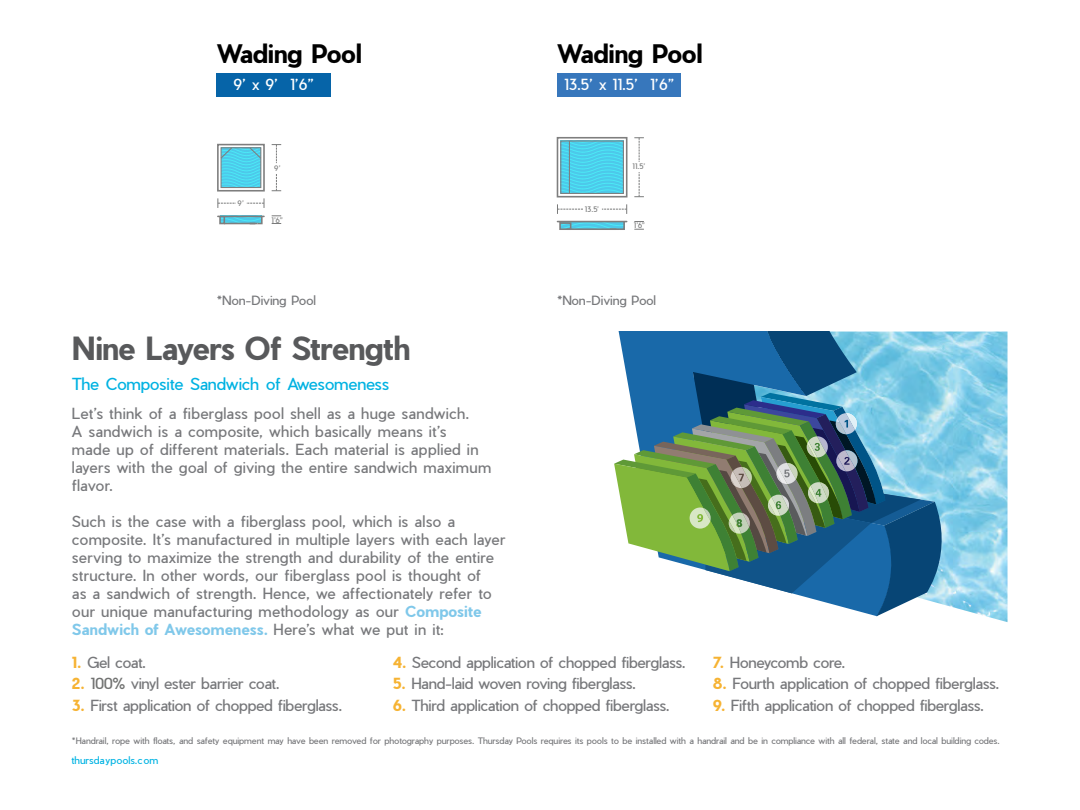
<style>
.page{position:relative;width:1080px;height:810px;background:#fff}
.page>*{position:absolute;margin:0;border:0;box-sizing:border-box;transform-origin:0 0}
.t1{font:700 31.25px "Pier Sans";letter-spacing:-.02em;color:#58595b}
.t2{font:700 25px "Pier Sans";letter-spacing:-.01em;color:#000}
.t3{font:16.25px "Pier Sans";letter-spacing:-.01em;color:#00b2e2}
.t4{font:15px/18px "Pier Sans";letter-spacing:.01em;color:#77787b}
.t5{font:15px "Pier Sans";letter-spacing:-.02em;color:#77787b}
.t6{font:15px "Pier Sans";letter-spacing:-.015em;color:#77787b}
.t7{font:15px "Pier Sans";color:#fff}
.t8{font:12.5px "Pier Sans";letter-spacing:-.01em;color:#77787b}
.t9{font:10px "Pier Sans";color:#00b3e3}
.t10{font:8.75px "Pier Sans";letter-spacing:-.01em;color:#77787b}
.t11{font:7.38px "Pier Sans";color:#7a7b7b}
.s1{font-weight:700;color:#80c8ea}
.s2{font-weight:700;color:#f6b333}
.s3{color:#717271}
</style>
<div class="page">
<img style="left:876px;top:332px;width:132px;height:290px">
<svg style="left:614px;top:332px;width:340px;height:284px"></svg>
<hr style="left:218px;top:216px;width:46px;height:1px;background:#7e7e7e">
<div style="left:219px;top:216px;width:6px;height:8px;border:2px solid #7e7e7e"></div>
<svg style="left:220px;top:215px;width:43px;height:10px"></svg>
<svg style="left:220px;top:147px;width:42px;height:41px"></svg>
<div style="left:217px;top:144px;width:48px;height:48px;border:2px solid #7e7e7e"></div>
<div style="left:221px;top:147px;width:40px;height:41px;border:1px solid #7e7e7e"></div>
<svg style="left:272px;top:144px;width:9px;height:19px"></svg>
<svg style="left:272px;top:174px;width:9px;height:17px"></svg>
<svg style="left:218px;top:198px;width:18px;height:10px"></svg>
<svg style="left:246px;top:198px;width:19px;height:10px"></svg>
<svg style="left:562px;top:142px;width:60px;height:50px"></svg>
<hr style="left:569px;top:141px;width:1px;height:52px;background:#7e7e7e">
<div style="left:557px;top:137px;width:71px;height:61px;border:2px solid #7e7e7e"></div>
<div style="left:560px;top:140px;width:64px;height:54px;border:1px solid #7e7e7e"></div>
<hr style="left:557px;top:221px;width:70px;height:1px;background:#7e7e7e">
<svg style="left:558px;top:220px;width:68px;height:10px"></svg>
<svg style="left:634px;top:137px;width:10px;height:25px"></svg>
<svg style="left:634px;top:172px;width:10px;height:25px"></svg>
<svg style="left:602px;top:204px;width:25px;height:10px"></svg>
<svg style="left:557px;top:204px;width:26px;height:10px"></svg>
<div style="left:217px;top:73px;width:114px;height:23px;background:#0664a8"></div>
<div style="left:557px;top:73px;width:124px;height:23px;background:#3777bc"></div>
<p class="t2" style="left:217px;top:36px;width:147px">Wading Pool</p>
<p class="t2" style="left:557px;top:36px;width:147px">Wading Pool</p>
<p class="t7" style="left:234px;top:75px;width:82px">9’ x 9’ 1’6”</p>
<p class="t7" style="left:564px;top:75px;width:112px">13.5’ x 11.5’ 1’6”</p>
<p class="t11" style="left:238px;top:199px;width:8px">9’</p>
<p class="t11" style="left:274px;top:163px;width:8px">9’</p>
<p class="t11" style="left:272px;top:215px;width:13px">1’6”</p>
<p class="t11" style="left:585px;top:204px;width:16px">13.5’</p>
<p class="t11" style="left:633px;top:162px;width:14px">11.5’</p>
<p class="t11" style="left:634px;top:221px;width:13px">1’6”</p>
<p class="t8" style="left:217px;top:292px;width:100px">*Non-Diving Pool</p>
<p class="t8" style="left:557px;top:292px;width:100px">*Non-Diving Pool</p>
<h1 class="t1" style="left:72px;top:327px;width:340px">Nine Layers Of Strength</h1>
<p class="t3" style="left:72px;top:374px;width:319px">The Composite Sandwich of Awesomeness</p>
<p class="t4" style="left:72px;top:404px;width:421px">Let’s think of a fiberglass pool shell as a huge sandwich.<br>A sandwich is a composite, which basically means it’s<br>made up of different materials. Each material is applied in layers with the goal of giving the entire sandwich maximum flavor.</p>
<p class="t4" style="left:72px;top:512px;width:435px">Such is the case with a fiberglass pool, which is also a composite. It’s manufactured in multiple layers with each layer serving to maximize the strength and durability of the entire structure. In other words, our fiberglass pool is thought of<br>as a sandwich of strength. Hence, we affectionately refer to our unique manufacturing methodology as our <span class="s1">Composite Sandwich of Awesomeness.</span> Here’s what we put in it:</p>
<p class="t4" style="left:72px;top:654px;width:76px"><span class="s2">1.</span> Gel coat.</p>
<p class="t5" style="left:72px;top:674px;width:209px"><span class="s2">2.</span> <span class="s3">100%</span> vinyl ester barrier coat.</p>
<p class="t5" style="left:72px;top:695px;width:272px"><span class="s2">3.</span> First application of chopped fiberglass.</p>
<p class="t5" style="left:393px;top:653px;width:294px"><span class="s2">4.</span> Second application of chopped fiberglass.</p>
<p class="t5" style="left:393px;top:674px;width:245px"><span class="s2">5.</span> Hand-laid woven roving fiberglass.</p>
<p class="t5" style="left:393px;top:695px;width:279px"><span class="s2">6.</span> Third application of chopped fiberglass.</p>
<p class="t5" style="left:713px;top:653px;width:134px"><span class="s2">7.</span> Honeycomb core.</p>
<p class="t6" style="left:713px;top:674px;width:288px"><span class="s2">8.</span> Fourth application of chopped fiberglass.</p>
<p class="t5" style="left:713px;top:695px;width:273px"><span class="s2">9.</span> Fifth application of chopped fiberglass.</p>
<p class="t10" style="left:72px;top:735px;width:929px">*Handrail, rope with floats, and safety equipment may have been removed for photography purposes. Thursday Pools requires its pools to be installed with a handrail and be in compliance with all federal, state and local building codes.</p>
<p class="t9" style="left:72px;top:754px;width:88px">thursdaypools.com</p>
</div>
